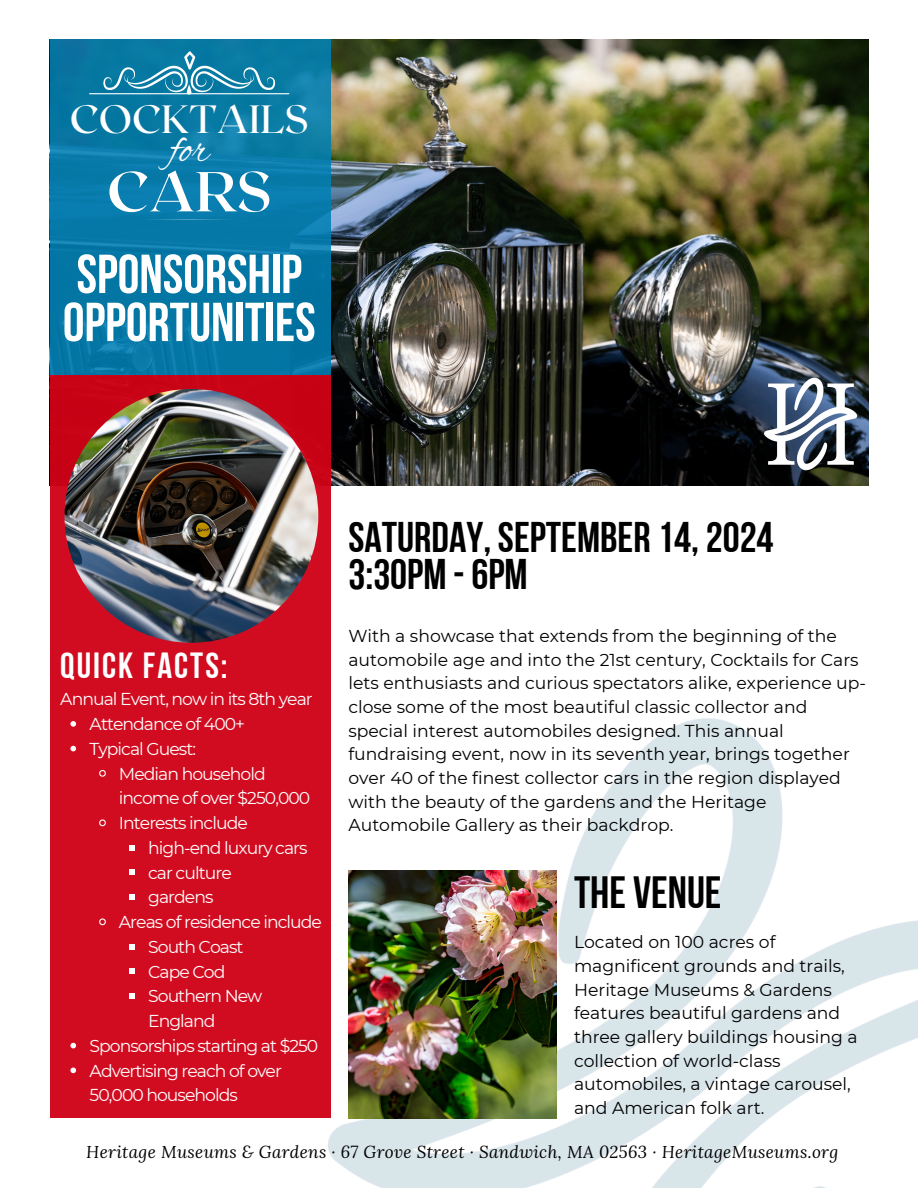
<style>
.page{position:relative;width:918px;height:1188px;background:#fff}
.page>*{position:absolute;margin:0;border:0;box-sizing:border-box;transform-origin:0 0}
.t1{font:700 56.1px "Roxborough CF";color:#fff}
.t2{font:54.75px/48px "Bebas Neue Cyrillic";color:#fff}
.t3{font:45.15px "Bebas Neue Cyrillic";color:#000}
.t4{font:43.8px "Alex Brush";color:#fff}
.t5{font:42.9px/37.2px "Bebas Neue Cyrillic";color:#000}
.t6{font:500 39.45px "Roxborough CF";color:#fff}
.t7{font:36.3px "Bebas Neue Cyrillic";letter-spacing:.055em;color:#fff}
.t8{font:17.25px/23.7px "Montserrat";color:#000}
.t9{font:17.25px/24.8px "Montserrat";letter-spacing:-.055em;color:#fff}
.t10{font:italic 17.1px "Lora";letter-spacing:.02em;color:#000}
</style>
<div class="page">
<img style="left:331px;top:39px;width:538px;height:447px">
<svg style="left:50px;top:39px;width:281px;height:336px;background:#0779a6"></svg>
<svg style="left:143px;top:219px;width:92px;height:1px"></svg>
<hr style="left:90px;top:93px;width:199px;height:1px;background:#fff">
<div style="left:187px;top:84px;width:5px;height:10px;background:#fff;border-radius:2px"></div>
<svg style="left:103px;top:51px;width:172px;height:41px;background:#2c8db0"></svg>
<img style="left:329px;top:718px;width:589px;height:470px">
<div style="left:50px;top:375px;width:281px;height:742px;background:#d20c20"></div>
<img style="left:65px;top:389px;width:253px;height:254px;border-radius:50%">
<img style="left:348px;top:871px;width:209px;height:247px">
<img style="left:762px;top:376px;width:97px;height:97px">
<svg style="left:70px;top:721px;width:6px;height:6px"></svg>
<svg style="left:70px;top:746px;width:6px;height:5px"></svg>
<svg style="left:99px;top:770px;width:7px;height:7px"></svg>
<svg style="left:99px;top:819px;width:7px;height:8px"></svg>
<svg style="left:129px;top:845px;width:6px;height:5px"></svg>
<svg style="left:129px;top:870px;width:6px;height:5px"></svg>
<svg style="left:129px;top:894px;width:6px;height:6px"></svg>
<svg style="left:99px;top:918px;width:7px;height:8px"></svg>
<svg style="left:129px;top:944px;width:6px;height:5px"></svg>
<svg style="left:129px;top:969px;width:6px;height:5px"></svg>
<svg style="left:129px;top:993px;width:6px;height:6px"></svg>
<svg style="left:70px;top:1043px;width:6px;height:5px"></svg>
<svg style="left:70px;top:1068px;width:6px;height:5px"></svg>
<h4 class="t6" style="left:70px;top:93px;width:241px">COCKTAILS</h4>
<p class="t4" style="left:169px;top:125px;width:42px">for</p>
<p class="t1" style="left:107px;top:155px;width:166px">CARS</p>
<h1 class="t2" style="left:63px;top:255px;width:254px">SPONSORSHIP<br>OPPORTUNITIES</h1>
<p class="t5" style="left:348px;top:523px;width:427px">SATURDAY, SEPTEMBER 14, 2024<br>3:30PM -6PM</p>
<h3 class="t8" style="left:348px;top:624px;width:519px">With a showcase that extends from the beginning of the automobile age and into the 21st century, Cocktails for Cars lets enthusiasts and curious spectators alike, experience up&shy;close some of the most beautiful classic collector and special interest automobiles designed. This annual fundraising event, now in its seventh year, brings together over 40 of the finest collector cars in the region displayed with the beauty of the gardens and the Heritage Automobile Gallery as their backdrop.</h3>
<h2 class="t7" style="left:60px;top:650px;width:169px">QUICK FACTS:</h2>
<p class="t9" style="left:60px;top:687px;width:254px">Annual Event, now in its 8th year</p>
<p class="t9" style="left:90px;top:711px;width:157px">Attendance of 400+</p>
<p class="t9" style="left:90px;top:736px;width:108px">Typical Guest:</p>
<p class="t9" style="left:119px;top:761px;width:193px">Median household income of over $250,000</p>
<p class="t9" style="left:119px;top:810px;width:130px">Interests include</p>
<p class="t9" style="left:148px;top:835px;width:161px">high-end luxury cars</p>
<p class="t9" style="left:148px;top:860px;width:85px">car culture</p>
<p class="t9" style="left:148px;top:885px;width:67px">gardens</p>
<p class="t9" style="left:119px;top:909px;width:205px">Areas of residence include</p>
<p class="t9" style="left:148px;top:934px;width:97px">South Coast</p>
<p class="t9" style="left:148px;top:959px;width:79px">Cape Cod</p>
<p class="t9" style="left:148px;top:984px;width:116px">Southern New<br>England</p>
<p class="t9" style="left:90px;top:1033px;width:230px">Sponsorships starting at $250</p>
<p class="t9" style="left:90px;top:1058px;width:194px">Advertising reach of over<br>50,000 households</p>
<h5 class="t3" style="left:574px;top:874px;width:149px">THE VENUE</h5>
<p class="t8" style="left:574px;top:930px;width:285px">Located on 100 acres of magnificent grounds and trails,<br>Heritage Museums &amp; Gardens features beautiful gardens and three gallery buildings housing a collection of world-class automobiles, a vintage carousel, and American folk art.</p>
<p class="t10" style="left:86px;top:1140px;width:753px">Heritage Museums &amp; Gardens · 67 Grove Street · Sandwich, MA 02563 · HeritageMuseums.org</p>
</div>
